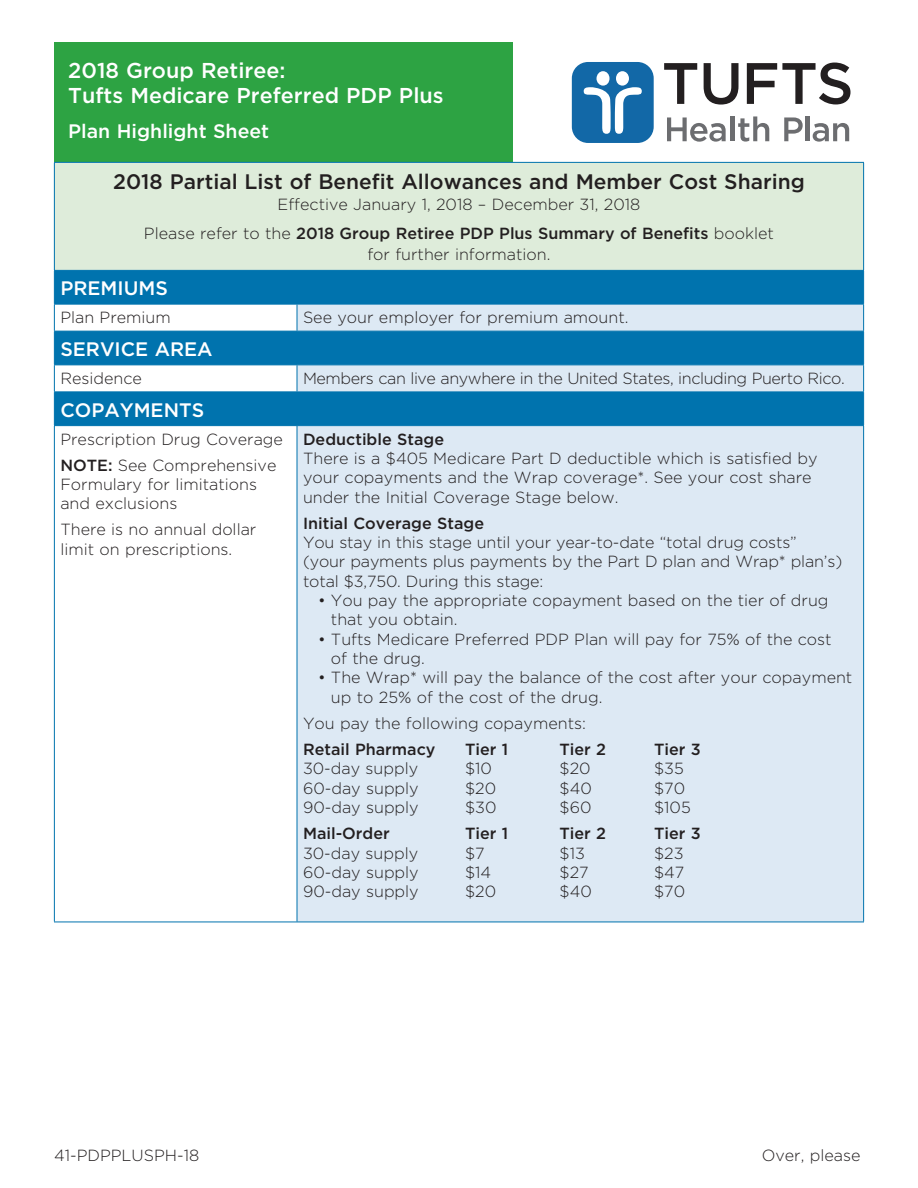
<style>
.page{position:relative;width:918px;height:1188px;background:#fff}
.page>*{position:absolute;margin:0;border:0;box-sizing:border-box;transform-origin:0 0}
.t1{font:500 21.6px/25.8px "Gotham";color:#fff}
.t2{font:500 21px "Gotham";color:#231f20}
.t3{font:500 19.5px "Gotham";color:#fff}
.t4{font:300 16.2px/19.4px "Gotham";color:#231f20}
.t5{font:500 16.2px "Gotham";color:#231f20}
.t6{font:300 16.2px "Gotham";letter-spacing:-.025em;color:#231f20}
.s1{font-weight:500}
</style>
<div class="page">
<div style="left:54px;top:43px;width:459px;height:119px;background:#2da343"></div>
<svg style="left:664px;top:63px;width:33px;height:41px"></svg>
<svg style="left:704px;top:63px;width:35px;height:42px"></svg>
<svg style="left:747px;top:63px;width:103px;height:41px"></svg>
<svg style="left:667px;top:117px;width:59px;height:25px"></svg>
<div style="left:730px;top:116px;width:5px;height:25px;background:#6c6d70"></div>
<svg style="left:738px;top:116px;width:31px;height:26px"></svg>
<svg style="left:784px;top:117px;width:19px;height:24px"></svg>
<hr style="left:806px;top:116px;width:4px;height:25px;background:#6c6d70">
<svg style="left:813px;top:123px;width:36px;height:19px"></svg>
<div style="left:572px;top:62px;width:82px;height:81px;background:#1268a7;border-radius:16px"></div>
<div style="left:616px;top:71px;width:13px;height:15px;background:#fff;border-radius:50%"></div>
<svg style="left:584px;top:87px;width:58px;height:47px"></svg>
<div style="left:596px;top:71px;width:14px;height:15px;background:#fff;border-radius:50%"></div>
<div style="left:54px;top:162px;width:810px;height:108px;background:#deecda"></div>
<svg style="left:55px;top:271px;width:808px;height:154px;fill:#0073ae"></svg>
<svg style="left:297px;top:305px;width:566px;height:617px;fill:#dde9f4"></svg>
<hr style="left:54px;top:163px;width:1px;height:107px;background:#0073ae">
<hr style="left:54px;top:162px;width:243px;height:1px;background:#0073ae">
<hr style="left:297px;top:162px;width:567px;height:1px;background:#0073ae">
<hr style="left:863px;top:163px;width:1px;height:107px;background:#0073ae">
<hr style="left:54px;top:271px;width:1px;height:33px;background:#0073ae">
<hr style="left:54px;top:270px;width:243px;height:1px;background:#0073ae">
<hr style="left:297px;top:270px;width:567px;height:1px;background:#0073ae">
<hr style="left:863px;top:271px;width:1px;height:33px;background:#0073ae">
<svg style="left:54px;top:305px;width:1px;height:26px"></svg>
<hr style="left:54px;top:304px;width:243px;height:1px;background:#0073ae">
<svg style="left:297px;top:305px;width:1px;height:26px"></svg>
<hr style="left:297px;top:304px;width:567px;height:1px;background:#0073ae">
<svg style="left:863px;top:304px;width:1px;height:27px"></svg>
<hr style="left:54px;top:332px;width:1px;height:32px;background:#0073ae">
<hr style="left:54px;top:331px;width:243px;height:1px;background:#0073ae">
<hr style="left:297px;top:331px;width:567px;height:1px;background:#0073ae">
<hr style="left:863px;top:332px;width:1px;height:32px;background:#0073ae">
<svg style="left:54px;top:365px;width:1px;height:27px"></svg>
<hr style="left:54px;top:364px;width:243px;height:1px;background:#0073ae">
<svg style="left:297px;top:365px;width:1px;height:27px"></svg>
<hr style="left:297px;top:364px;width:567px;height:1px;background:#0073ae">
<svg style="left:863px;top:365px;width:1px;height:27px"></svg>
<hr style="left:54px;top:392px;width:1px;height:33px;background:#0073ae">
<hr style="left:54px;top:392px;width:243px;height:1px;background:#0073ae">
<hr style="left:297px;top:392px;width:567px;height:1px;background:#0073ae">
<hr style="left:863px;top:392px;width:1px;height:33px;background:#0073ae">
<hr style="left:54px;top:426px;width:1px;height:496px;background:#0073ae">
<hr style="left:54px;top:425px;width:243px;height:1px;background:#0073ae">
<hr style="left:54px;top:922px;width:243px;height:1px;background:#0073ae">
<hr style="left:297px;top:426px;width:1px;height:496px;background:#0073ae">
<hr style="left:297px;top:425px;width:567px;height:1px;background:#0073ae">
<hr style="left:863px;top:426px;width:1px;height:496px;background:#0073ae">
<hr style="left:297px;top:922px;width:567px;height:1px;background:#0073ae">
<h1 class="t1" style="left:68px;top:57px;width:377px">2018 Group Retiree:<br>Tufts Medicare Preferred PDP Plus</h1>
<p class="t3" style="left:68px;top:118px;width:203px">Plan Highlight Sheet</p>
<p class="t2" style="left:113px;top:168px;width:693px">2018 Partial List of Benefit Allowances and Member Cost Sharing</p>
<p class="t4" style="left:144px;top:190px;width:632px;line-height:29.1px;text-align:center">Effective January 1, 2018 – December 31, 2018<br>Please refer to the <span class="s1">2018 Group Retiree PDP Plus Summary of Benefits</span> booklet</p>
<p class="t4" style="left:367px;top:244px;width:185px">for further information.</p>
<p class="t3" style="left:60px;top:275px;width:93px">premiums</p>
<p class="t4" style="left:60px;top:307px;width:112px">Plan Premium</p>
<p class="t4" style="left:303px;top:307px;width:327px">See your employer for premium amount.</p>
<p class="t3" style="left:60px;top:336px;width:154px">SERVICE AREA</p>
<p class="t4" style="left:60px;top:368px;width:83px">Residence</p>
<p class="t6" style="left:303px;top:368px;width:543px">Members can live anywhere in the United States, including Puerto Rico.</p>
<p class="t3" style="left:60px;top:397px;width:145px">COPAYMENTS</p>
<p class="t4" style="left:60px;top:425px;width:224px;line-height:26.1px">Prescription Drug Coverage<br><span class="s1">NOTE:</span> See Comprehensive</p>
<p class="t4" style="left:60px;top:474px;width:198px">Formulary for limitations and exclusions</p>
<p class="t4" style="left:60px;top:520px;width:198px">There is no annual dollar limit on prescriptions.</p>
<p class="t5" style="left:303px;top:428px;width:143px">Deductible Stage</p>
<p class="t4" style="left:303px;top:448px;width:516px">There is a $405 Medicare Part D deductible which is satisfied by your copayments and the Wrap coverage*. See your cost share under the Initial Coverage Stage below.</p>
<p class="t5" style="left:303px;top:512px;width:183px">I nitial Coverage Stage</p>
<p class="t4" style="left:303px;top:532px;width:541px">You stay in this stage until your year-to-date “total drug costs” (your payments plus payments by the Part D plan and Wrap* plan’s) total $3,750. During this stage:</p>
<p class="t4" style="left:331px;top:590px;width:499px;text-indent:-13px">• You pay the appropriate copayment based on the tier of drug that you obtain.</p>
<p class="t4" style="left:331px;top:629px;width:502px;text-indent:-13px">• Tufts Medicare Preferred PDP Plan will pay for 75% of the cost of the drug.</p>
<p class="t4" style="left:331px;top:668px;width:523px;text-indent:-13px">• The Wrap* will pay the balance of the cost after your copayment up to 25% of the cost of the drug.</p>
<p class="t4" style="left:303px;top:713px;width:284px">You pay the following copayments:</p>
<p class="t5" style="left:303px;top:739px;width:134px">Retail Pharmacy</p>
<p class="t5" style="left:465px;top:739px;width:45px">Tier 1</p>
<p class="t5" style="left:560px;top:739px;width:48px">Tier 2</p>
<p class="t5" style="left:654px;top:739px;width:48px">Tier 3</p>
<p class="t4" style="left:303px;top:759px;width:117px">30-day supply</p>
<p class="t4" style="left:465px;top:759px;width:29px">$10</p>
<p class="t4" style="left:560px;top:759px;width:33px">$20</p>
<p class="t4" style="left:654px;top:759px;width:31px">$35</p>
<p class="t4" style="left:303px;top:778px;width:117px">60-day supply</p>
<p class="t4" style="left:465px;top:778px;width:33px">$20</p>
<p class="t4" style="left:560px;top:778px;width:34px">$40</p>
<p class="t4" style="left:654px;top:778px;width:33px">$70</p>
<p class="t4" style="left:303px;top:797px;width:117px">90-day supply</p>
<p class="t4" style="left:465px;top:797px;width:33px">$30</p>
<p class="t4" style="left:560px;top:797px;width:33px">$60</p>
<p class="t4" style="left:654px;top:797px;width:38px">$105</p>
<p class="t5" style="left:303px;top:823px;width:88px">Mail-Order</p>
<p class="t5" style="left:465px;top:823px;width:45px">Tier 1</p>
<p class="t5" style="left:560px;top:823px;width:48px">Tier 2</p>
<p class="t5" style="left:654px;top:823px;width:48px">Tier 3</p>
<p class="t4" style="left:303px;top:843px;width:117px">30-day supply</p>
<p class="t4" style="left:465px;top:843px;width:21px">$7</p>
<p class="t4" style="left:560px;top:843px;width:27px">$13</p>
<p class="t4" style="left:654px;top:843px;width:31px">$23</p>
<p class="t4" style="left:303px;top:862px;width:117px">60-day supply</p>
<p class="t4" style="left:465px;top:862px;width:28px">$14</p>
<p class="t4" style="left:560px;top:862px;width:31px">$27</p>
<p class="t4" style="left:654px;top:862px;width:32px">$47</p>
<p class="t4" style="left:303px;top:881px;width:117px">90-day supply</p>
<p class="t4" style="left:465px;top:881px;width:33px">$20</p>
<p class="t4" style="left:560px;top:881px;width:34px">$40</p>
<p class="t4" style="left:654px;top:881px;width:33px">$70</p>
<p class="t4" style="left:54px;top:1145px;width:147px">41-PDPPLUSPH-18</p>
<p class="t4" style="left:762px;top:1145px;width:100px">Over, please</p>
</div>
